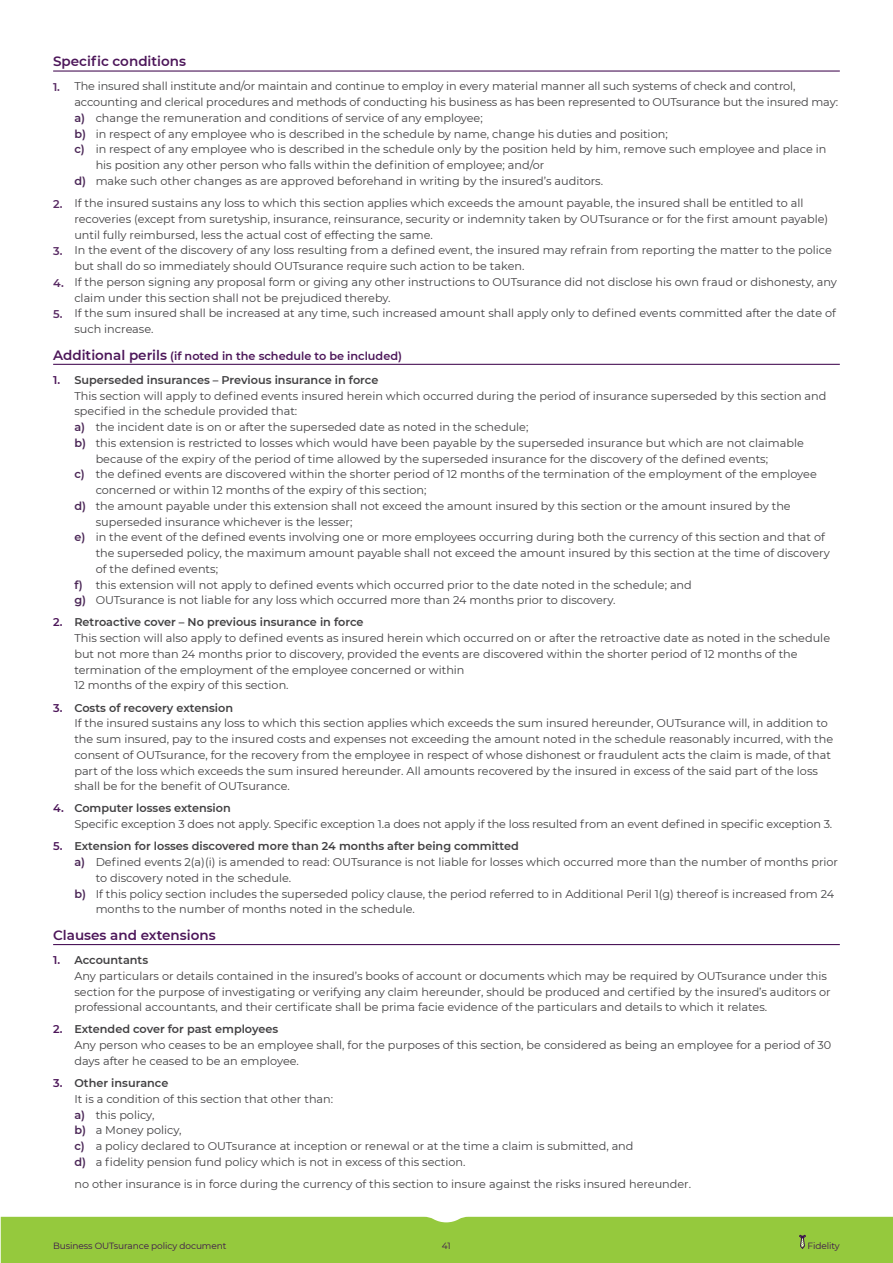
<style>
.page{position:relative;width:893px;height:1263px;background:#fff}
.page>*{position:absolute;margin:0;border:0;box-sizing:border-box;transform-origin:0 0}
.t1{font:600 13.5px "Montserrat";color:#4c1659}
.t2{font:11.25px/15.8px "Montserrat";color:#414042}
.t3{font:600 11.25px "Montserrat";color:#414042}
.t4{font:600 11.25px "Montserrat";color:#4c1659}
.t5{font:9px "Montserrat";letter-spacing:-.01em;color:#3d134c}
.s1{font-weight:600;color:#582a63}
.s2{font-weight:600;color:#4a2656}
.s3{font-size:13.5px}
.s4{color:#4c1659}
.s5{font-weight:600;color:#4c1659}
.s6{font-weight:600}
</style>
<div class="page">
<div style="left:1px;top:1217px;width:892px;height:46px;background:#95c93d"></div>
<hr style="left:53px;top:70px;width:787px;height:2px;background:#4c1659">
<hr style="left:53px;top:364px;width:787px;height:1px;background:#4c1659">
<hr style="left:53px;top:944px;width:787px;height:1px;background:#4c1659">
<p class="t1" style="left:53px;top:52px;width:134px">Specific conditions</p>
<p class="t2" style="left:53px;top:78px;width:744px"><span class="s1">1.</span> The insured shall institute and/or maintain and continue to employ in every material manner all such systems of check and control,</p>
<p class="t2" style="left:74px;top:94px;width:765px">accounting and clerical procedures and methods of conducting his business as has been represented to OUTsurance but the insured may:</p>
<p class="t2" style="left:74px;top:110px;width:410px"><span class="s2">a)</span> change the remuneration and conditions of service of any employee;</p>
<p class="t2" style="left:74px;top:125px;width:595px"><span class="s2">b)</span> in respect of any employee who is described in the schedule by name, change his duties and position;</p>
<p class="t2" style="left:74px;top:141px;width:754px"><span class="s2">c)</span> in respect of any employee who is described in the schedule only by the position held by him, remove such employee and place in</p>
<p class="t2" style="left:96px;top:157px;width:450px">his position any other person who falls within the definition of employee; and/or</p>
<p class="t2" style="left:74px;top:173px;width:530px"><span class="s2">d)</span> make such other changes as are approved beforehand in writing by the insured’s auditors.</p>
<p class="t2" style="left:74px;top:195px;width:755px;text-indent:-21px"><span class="s1">2.</span> If the insured sustains any loss to which this section applies which exceeds the amount payable, the insured shall be entitled to all recoveries (except from suretyship, insurance, reinsurance, security or indemnity taken by OUTsurance or for the first amount payable) until fully reimbursed, less the actual cost of effecting the same.</p>
<p class="t2" style="left:74px;top:242px;width:759px;text-indent:-21px"><span class="s1">3.</span> In the event of the discovery of any loss resulting from a defined event, the insured may refrain from reporting the matter to the police but shall do so immediately should OUTsurance require such action to be taken.</p>
<p class="t2" style="left:74px;top:274px;width:764px;text-indent:-21px"><span class="s1">4.</span> If the person signing any proposal form or giving any other instructions to OUTsurance did not disclose his own fraud or dishonesty, any claim under this section shall not be prejudiced thereby.</p>
<p class="t2" style="left:74px;top:305px;width:763px;text-indent:-21px"><span class="s1">5.</span> If the sum insured shall be increased at any time, such increased amount shall apply only to defined events committed after the date of such increase.</p>
<p class="t4" style="left:53px;top:348px;width:350px"><span class="s3">Additional perils</span> (if noted in the schedule to be included)</p>
<p class="t3" style="left:53px;top:372px;width:327px"><span class="s4">1.</span> Superseded insurances – Previous insurance in force</p>
<p class="t2" style="left:74px;top:387px;width:754px">This section will apply to defined events insured herein which occurred during the period of insurance superseded by this section and</p>
<p class="t2" style="left:74px;top:403px;width:224px">specified in the schedule provided that:</p>
<p class="t2" style="left:74px;top:419px;width:456px"><span class="s2">a)</span> the incident date is on or after the superseded date as noted in the schedule;</p>
<p class="t2" style="left:74px;top:434px;width:731px"><span class="s2">b)</span> this extension is restricted to losses which would have been payable by the superseded insurance but which are not claimable</p>
<p class="t2" style="left:96px;top:450px;width:674px">because of the expiry of the period of time allowed by the superseded insurance for the discovery of the defined events;</p>
<p class="t2" style="left:74px;top:466px;width:744px"><span class="s2">c)</span> the defined events are discovered within the shorter period of 12 months of the termination of the employment of the employee</p>
<p class="t2" style="left:96px;top:482px;width:332px">concerned or within 12 months of the expiry of this section;</p>
<p class="t2" style="left:74px;top:497px;width:718px"><span class="s2">d)</span> the amount payable under this extension shall not exceed the amount insured by this section or the amount insured by the</p>
<p class="t2" style="left:96px;top:513px;width:258px">superseded insurance whichever is the lesser;</p>
<p class="t2" style="left:74px;top:529px;width:752px"><span class="s2">e)</span> in the event of the defined events involving one or more employees occurring during both the currency of this section and that of</p>
<p class="t2" style="left:96px;top:545px;width:736px">the superseded policy, the maximum amount payable shall not exceed the amount insured by this section at the time of discovery</p>
<p class="t2" style="left:96px;top:560px;width:124px">of the defined events;</p>
<p class="t2" style="left:74px;top:576px;width:619px"><span class="s2">f)</span> this extension will not apply to defined events which occurred prior to the date noted in the schedule; and</p>
<p class="t2" style="left:74px;top:592px;width:543px"><span class="s2">g)</span> OUTsurance is not liable for any loss which occurred more than 24 months prior to discovery.</p>
<p class="t2" style="left:74px;top:614px;width:757px;text-indent:-21px"><span class="s5">2.</span> <span class="s6">Retroactive cover – No previous insurance in force<br></span>This section will also apply to defined events as insured herein which occurred on or after the retroactive date as noted in the schedule but not more than 24 months prior to discovery, provided the events are discovered within the shorter period of 12 months of the termination of the employment of the employee concerned or within<br>12 months of the expiry of this section.</p>
<p class="t2" style="left:74px;top:699px;width:760px;text-indent:-21px"><span class="s5">3.</span> <span class="s6">Costs of recovery extension<br></span>If the insured sustains any loss to which this section applies which exceeds the sum insured hereunder, OUTsurance will, in addition to the sum insured, pay to the insured costs and expenses not exceeding the amount noted in the schedule reasonably incurred, with the consent of OUTsurance, for the recovery from the employee in respect of whose dishonest or fraudulent acts the claim is made, of that part of the loss which exceeds the sum insured hereunder. All amounts recovered by the insured in excess of the said part of the loss shall be for the benefit of OUTsurance.</p>
<p class="t2" style="left:74px;top:800px;width:759px;text-indent:-21px"><span class="s5">4.</span> <span class="s6">Computer losses extension<br></span>Specific exception 3 does not apply. Specific exception 1.a does not apply if the loss resulted from an event defined in specific exception 3.</p>
<p class="t3" style="left:53px;top:838px;width:467px"><span class="s4">5.</span> Extension for losses discovered more than 24 months after being committed</p>
<p class="t2" style="left:74px;top:854px;width:765px"><span class="s2">a)</span> Defined events 2(a)(i) is amended to read: OUTsurance is not liable for losses which occurred more than the number of months prior</p>
<p class="t2" style="left:96px;top:869px;width:197px">to discovery noted in the schedule.</p>
<p class="t2" style="left:74px;top:885px;width:761px"><span class="s2">b)</span> If this policy section includes the superseded policy clause, the period referred to in Additional Peril 1(g) thereof is increased from 24</p>
<p class="t2" style="left:96px;top:901px;width:321px">months to the number of months noted in the schedule.</p>
<p class="t1" style="left:53px;top:925px;width:164px">Clauses and extensions</p>
<p class="t2" style="left:74px;top:952px;width:758px;text-indent:-21px"><span class="s5">1.</span> <span class="s6">Accountants<br></span>Any particulars or details contained in the insured’s books of account or documents which may be required by OUTsurance under this section for the purpose of investigating or verifying any claim hereunder, should be produced and certified by the insured’s auditors or professional accountants, and their certificate shall be prima facie evidence of the particulars and details to which it relates.</p>
<p class="t2" style="left:74px;top:1021px;width:758px;text-indent:-21px"><span class="s5">2.</span> <span class="s6">Extended cover for past employees<br></span>Any person who ceases to be an employee shall, for the purposes of this section, be considered as being an employee for a period of 30 days after he ceased to be an employee.</p>
<p class="t2" style="left:74px;top:1075px;width:561px;text-indent:-21px"><span class="s5">3.</span> <span class="s6">Other insurance<br></span>It is a condition of this section that other than:<br><span class="s2">a)</span> this policy,<br><span class="s2">b)</span> a Money policy,<br><span class="s2">c)</span> a policy declared to OUTsurance at inception or renewal or at the time a claim is submitted, and <span class="s2">d)</span> a fidelity pension fund policy which is not in excess of this section.</p>
<p class="t2" style="left:74px;top:1175px;width:618px">no other insurance is in force during the currency of this section to insure against the risks insured hereunder.</p>
<p class="t5" style="left:53px;top:1239px;width:175px">Business OUTsurance policy document</p>
<p class="t5" style="left:442px;top:1239px;width:10px">41</p>
<p class="t5" style="left:808px;top:1239px;width:34px">Fidelity</p>
</div>
